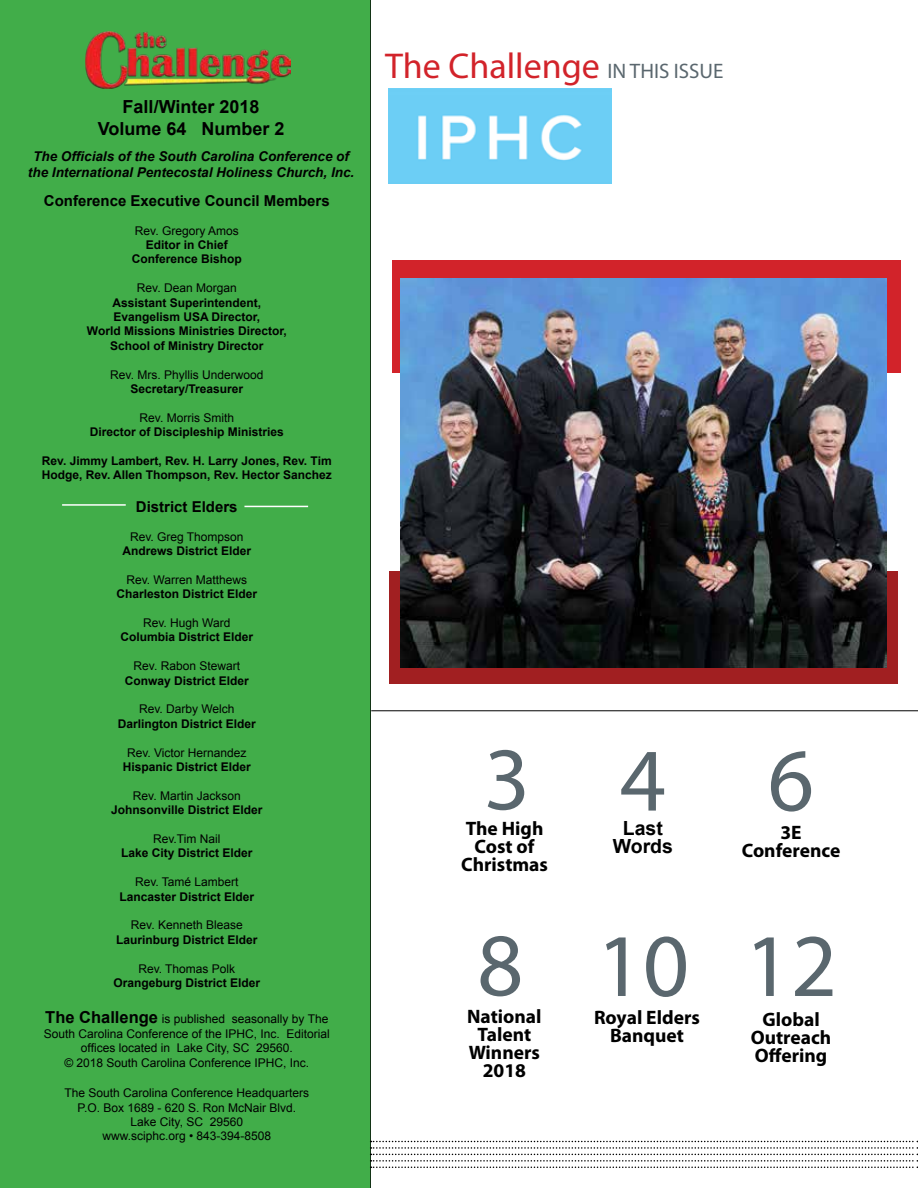
<style>
.page{position:relative;width:918px;height:1188px;background:#fff}
.page>*{position:absolute;margin:0;border:0;box-sizing:border-box;transform-origin:0 0}
.t1{font:90px/185.4px "Myriad Pro";letter-spacing:.5em;color:#5a676e}
.t2{font:36px "Myriad Pro";color:#d2232a}
.t3{font:700 19.5px/18px "Myriad Pro";color:#000;text-align:center}
.t4{font:700 19.5px/18px "Arial";color:#000;text-align:center}
.t5{font:700 18px/21.6px "Arial";color:#000;text-align:center}
.t6{font:700 15px "Arial";color:#000}
.t7{font:italic 700 13.5px/16.2px "Arial";color:#000;text-align:center}
.t8{font:700 12px/14.4px "Arial";color:#000;text-align:center}
.t9{font:12px/14.4px "Arial";color:#000;text-align:center}
.s1{font-weight:700;font-size:16.5px}
.s2{font-size:21px;color:#5a676e}
</style>
<div class="page">
<hr style="left:371px;top:711px;width:547px;height:1px;background:#000">
<div style="left:0;top:0;width:370px;height:1188px;background:#41ad49"></div>
<img style="left:85px;top:32px;width:206px;height:57px">
<hr style="left:370px;top:0;width:1px;height:1188px;background:#000">
<svg style="left:371px;top:1141px;width:547px;height:27px"></svg>
<div style="left:393px;top:260px;width:508px;height:112px;background:#d2232a"></div>
<div style="left:389px;top:572px;width:509px;height:112px;background:#a11f21"></div>
<hr style="left:244px;top:506px;width:64px;height:1px;background:#fff">
<hr style="left:62px;top:504px;width:64px;height:2px;background:#fff">
<img style="left:389px;top:89px;width:223px;height:95px">
<img style="left:400px;top:279px;width:486px;height:389px">
<h3 class="t5" style="left:98px;top:96px;width:188px">Fall/Winter 2018<br>Volume 64 Number 2</h3>
<p class="t7" style="left:28px;top:149px;width:328px">The Officials of the South Carolina Conference of the International Pentecostal Holiness Church, Inc.</p>
<p class="t6" style="left:44px;top:191px;width:287px">Conference Executive Council Members</p>
<p class="t9" style="left:135px;top:223px;width:105px">Rev. Gregory Amos</p>
<p class="t8" style="left:132px;top:238px;width:112px">Editor in Chief<br>Conference Bishop</p>
<p class="t9" style="left:137px;top:281px;width:101px">Rev. Dean Morgan</p>
<p class="t8" style="left:87px;top:296px;width:201px">Assistant Superintendent,<br>Evangelism USA Director,<br>World Missions Ministries Director,<br>School of Ministry Director</p>
<p class="t9" style="left:110px;top:367px;width:155px">Rev. Mrs. Phyllis Underwood</p>
<p class="t8" style="left:130px;top:382px;width:114px">Secretary/Treasurer</p>
<p class="t9" style="left:140px;top:410px;width:96px">Rev. Morris Smith</p>
<p class="t8" style="left:90px;top:425px;width:196px">Director of Discipleship Ministries</p>
<p class="t8" style="left:42px;top:454px;width:291px;text-align:left">Rev. Jimmy Lambert, Rev. H. Larry Jones, Rev. Tim<br>Hodge, Rev. Allen Thompson, Rev. Hector Sanchez</p>
<p class="t6" style="left:136px;top:497px;width:103px">District Elders</p>
<p class="t9" style="left:130px;top:529px;width:115px">Rev. Greg Thompson</p>
<p class="t8" style="left:122px;top:544px;width:130px">Andrews District Elder</p>
<p class="t9" style="left:126px;top:572px;width:122px">Rev. Warren Matthews</p>
<p class="t8" style="left:116px;top:587px;width:142px">Charleston District Elder</p>
<p class="t9" style="left:143px;top:616px;width:89px">Rev. Hugh Ward</p>
<p class="t8" style="left:120px;top:630px;width:134px">Columbia District Elder</p>
<p class="t9" style="left:134px;top:659px;width:108px">Rev. Rabon Stewart</p>
<p class="t8" style="left:125px;top:674px;width:126px">Conway District Elder</p>
<p class="t9" style="left:139px;top:702px;width:97px">Rev. Darby Welch</p>
<p class="t8" style="left:118px;top:717px;width:140px">Darlington District Elder</p>
<p class="t9" style="left:127px;top:745px;width:121px">Rev. Victor Hernandez</p>
<p class="t8" style="left:123px;top:760px;width:130px">Hispanic District Elder</p>
<p class="t9" style="left:133px;top:788px;width:109px">Rev. Martin Jackson</p>
<p class="t8" style="left:111px;top:803px;width:153px">Johnsonville District Elder</p>
<p class="t9" style="left:153px;top:832px;width:69px">Rev.Tim Nail</p>
<p class="t8" style="left:121px;top:846px;width:133px">Lake City District Elder</p>
<p class="t9" style="left:135px;top:875px;width:105px">Rev. Tamé Lambert</p>
<p class="t8" style="left:119px;top:890px;width:136px">Lancaster District Elder</p>
<p class="t9" style="left:131px;top:918px;width:113px">Rev. Kenneth Blease</p>
<p class="t8" style="left:116px;top:933px;width:143px">Laurinburg District Elder</p>
<p class="t9" style="left:138px;top:961px;width:98px">Rev. Thomas Polk</p>
<p class="t8" style="left:113px;top:976px;width:148px">Orangeburg District Elder</p>
<p class="t9" style="left:44px;top:1012px;width:288px"><span class="s1">The Challenge</span> is published seasonally by The South Carolina Conference of the IPHC, Inc. Editorial offices located in Lake City, SC 29560.<br>© 2018 South Carolina Conference IPHC, Inc.</p>
<p class="t9" style="left:64px;top:1086px;width:246px">The South Carolina Conference Headquarters P.O. Box 1689 - 620 S. Ron McNair Blvd.<br>Lake City, SC 29560<br>www.sciphc.org • 843-394-8508</p>
<h2 class="t2" style="left:385px;top:44px;width:340px">The Challenge <span class="s2">IN THIS ISSUE</span></h2>
<h1 class="t1" style="left:477px;top:686px;width:338px">346<br>8 10</h1>
<h3 class="t3" style="left:467px;top:1007px;width:76px">National<br>Talent<br>Winners<br>2018</h3>
<h3 class="t3" style="left:594px;top:1008px;width:107px">Royal Elders<br>Banquet</h3>
<h3 class="t4" style="left:613px;top:819px;width:62px">Last<br>Words</h3>
<h3 class="t3" style="left:461px;top:819px;width:88px">The High<br>Cost of<br>Christmas</h3>
<h3 class="t3" style="left:742px;top:823px;width:100px">3E<br>Conference</h3>
<h1 class="t1" style="left:745px;top:872px;width:94px">12</h1>
<h3 class="t3" style="left:751px;top:1010px;width:82px">Global<br>Outreach<br>Offering</h3>
</div>
